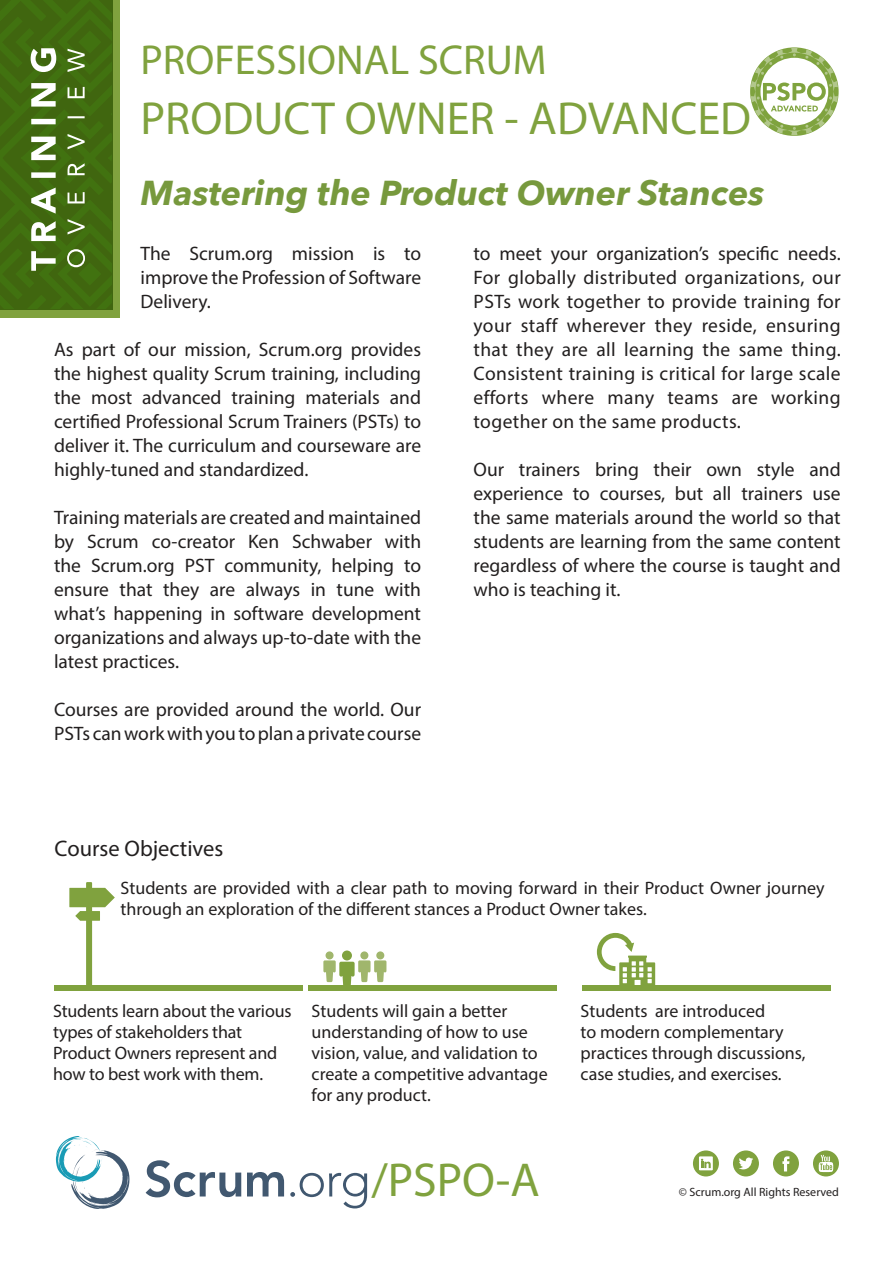
<style>
.page{position:relative;width:893px;height:1263px;background:#fff}
.page>*{position:absolute;margin:0;border:0;box-sizing:border-box;transform-origin:0 0}
.t1{font:47.85px "Myriad Pro";color:#80a23e}
.t2{font:46.5px "Myriad Pro";color:#80a23e}
.t3{font:42px "Myriad Pro";color:#80a23e}
.t4{font:italic 700 34.5px "Avenir Next";color:#77993d}
.t5{font:22.5px "Myriad Pro";color:#221f1f}
.t6{font:19.5px/24px "Myriad Pro";color:#221f1f;text-align:justify}
.t7{font:18px/21px "Myriad Pro";color:#221f1f}
.t8{font:12px "Myriad Pro";color:#221f1f}
</style>
<div class="page">
<svg style="left:813px;top:1150px;width:26px;height:26px"></svg>
<svg style="left:773px;top:1150px;width:26px;height:26px"></svg>
<svg style="left:693px;top:1150px;width:26px;height:26px"></svg>
<svg style="left:733px;top:1150px;width:26px;height:26px"></svg>
<svg style="left:56px;top:1136px;width:74px;height:73px"></svg>
<svg style="left:146px;top:1160px;width:95px;height:37px"></svg>
<svg style="left:247px;top:1172px;width:37px;height:24px"></svg>
<svg style="left:290px;top:1173px;width:77px;height:35px"></svg>
<svg style="left:750px;top:47px;width:89px;height:89px"></svg>
<div style="left:0;top:0;width:120px;height:317px;background:#80a23e"></div>
<svg style="left:0;top:0;width:112px;height:309px"></svg>
<div style="left:582px;top:985px;width:248px;height:6px;background:#80a23e"></div>
<svg style="left:597px;top:933px;width:59px;height:52px"></svg>
<div style="left:308px;top:985px;width:248px;height:6px;background:#80a23e"></div>
<div style="left:326px;top:951px;width:8px;height:8px;background:#a0b66c;border-radius:50%"></div>
<div style="left:360px;top:951px;width:8px;height:8px;background:#a0b66c;border-radius:50%"></div>
<div style="left:376px;top:951px;width:8px;height:8px;background:#a0b66c;border-radius:50%"></div>
<svg style="left:323px;top:960px;width:63px;height:25px"></svg>
<div style="left:342px;top:950px;width:10px;height:10px;background:#80a23e;border-radius:50%"></div>
<div style="left:54px;top:985px;width:248px;height:6px;background:#80a23e"></div>
<svg style="left:69px;top:882px;width:46px;height:103px"></svg>
<h3 class="t3" style="left:141px;top:43px;width:408px">PROFESSIONAL SCRUM</h3>
<h2 class="t2" style="left:141px;top:100px;width:612px">PRODUCT OWNER - ADVANCED</h2>
<h3 class="t4" style="left:141px;top:179px;width:626px">Mastering the Product Owner Stances</h3>
<p class="t6" style="left:141px;top:243px;width:282px">The Scrum.org mission is to improve the Profession of Software Delivery.</p>
<p class="t6" style="left:54px;top:339px;width:369px">As part of our mission, Scrum.org provides the highest quality Scrum training, including the most advanced training materials and certified Professional Scrum Trainers (PSTs) to deliver it. The curriculum and courseware are highly-tuned and standardized.</p>
<p class="t6" style="left:54px;top:507px;width:369px">Training materials are created and maintained by Scrum co-creator Ken Schwaber with the Scrum.org PST community, helping to ensure that they are always in tune with what’s happening in software development organizations and always up-to-date with the latest practices.</p>
<p class="t6" style="left:54px;top:699px;width:369px">Courses are provided around the world. Our<br>PSTs can work with you to plan a private course</p>
<p class="t5" style="left:55px;top:840px;width:170px">Course Objectives</p>
<p class="t6" style="left:474px;top:243px;width:369px">to meet your organization’s specific needs.<br>For globally distributed organizations, our PSTs work together to provide training for your staff wherever they reside, ensuring that they are all learning the same thing.<br>Consistent training is critical for large scale efforts where many teams are working together on the same products.</p>
<p class="t6" style="left:474px;top:459px;width:369px">Our trainers bring their own style and experience to courses, but all trainers use the same materials around the world so that students are learning from the same content regardless of where the course is taught and who is teaching it.</p>
<p class="t7" style="left:121px;top:879px;width:705px">Students are provided with a clear path to moving forward in their Product Owner journey through an exploration of the different stances a Product Owner takes.</p>
<p class="t7" style="left:53px;top:1001px;width:240px">Students learn about the various types of stakeholders that<br>Product Owners represent and how to best work with them.</p>
<p class="t7" style="left:312px;top:1001px;width:238px">Students will gain a better understanding of how to use vision, value, and validation to create a competitive advantage for any product.</p>
<h1 class="t1" style="left:371px;top:1162px;width:170px">/PSPO-A</h1>
<p class="t7" style="left:581px;top:1001px;width:226px">Students are introduced<br>to modern complementary practices through discussions, case studies, and exercises.</p>
<p class="t8" style="left:679px;top:1188px;width:162px">© Scrum.org All Rights Reserved</p>
</div>
